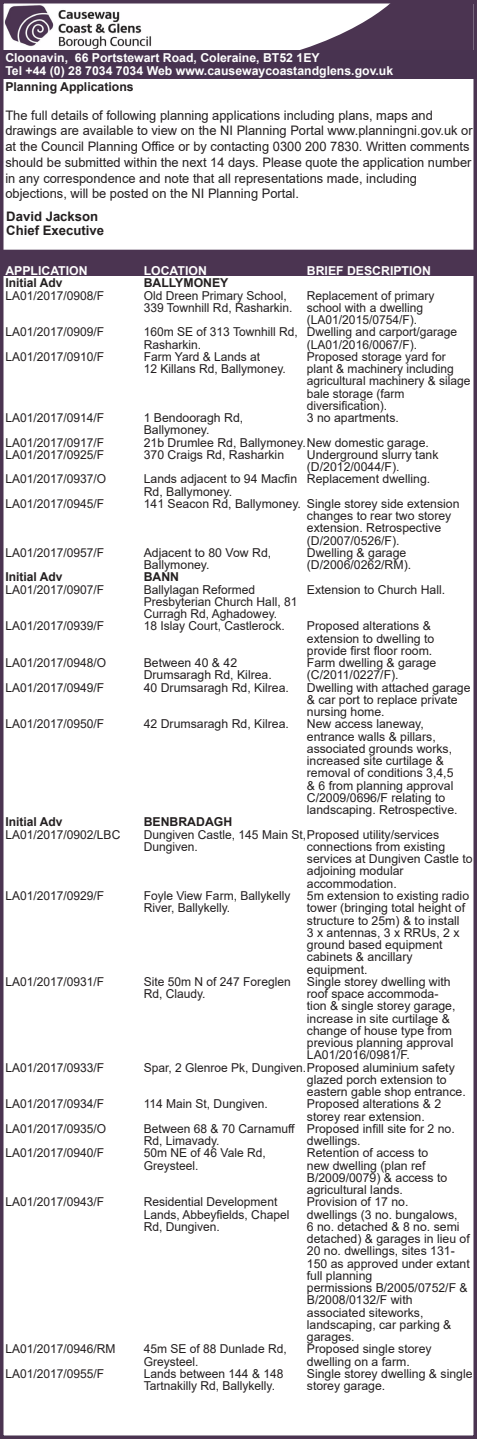
<style>
.page{position:relative;width:477px;height:1439px;background:#fff}
.page>*{position:absolute;margin:0;border:0;box-sizing:border-box;transform-origin:0 0}
.t1{font:13.12px/15.8px "Arial";color:#231f20}
.t2{font:700 13.12px "Arial";color:#231f20}
.t3{font:12.25px/12.2px "Arial";color:#231f20}
.t4{font:700 12.25px "Arial";color:#fff}
.t5{font:700 12.25px "Arial";color:#231f20}
</style>
<div class="page">
<img style="left:5px;top:5px;width:35px;height:46px">
<div style="left:0;top:0;width:476px;height:1439px;border:4px solid #4b3451"></div>
<svg style="left:40px;top:0;width:434px;height:86px"></svg>
<div style="left:4px;top:51px;width:472px;height:28px;background:#483350"></div>
<div style="left:0;top:250px;width:473px;height:25px;background:#4b3451"></div>
<div style="left:0;top:250px;width:474px;height:26px;border:1px solid #4b3451"></div>
<p class="t4" style="left:5px;top:49px;width:315px">Cloonavin, 66 Portstewart Road, Coleraine, BT52 1EY</p>
<p class="t4" style="left:5px;top:62px;width:389px">Tel +44 (0) 28 7034 7034 Web www.causewaycoastandglens.gov.uk</p>
<p class="t5" style="left:5px;top:78px;width:130px">Planning Applications</p>
<p class="t1" style="left:5px;top:107px;width:428px">The full details of following planning applications including plans, maps and</p>
<p class="t1" style="left:5px;top:123px;width:468px">drawings are available to view on the NI Planning Portal www.planningni.gov.uk or at the Council Planning Office or by contacting 0300 200 7830. Written comments should be submitted within the next 14 days. Please quote the application number in any correspondence and note that all representations made, including</p>
<p class="t1" style="left:5px;top:186px;width:295px">objections, will be posted on the NI Planning Portal.</p>
<p class="t2" style="left:6px;top:207px;width:93px">David Jackson</p>
<p class="t2" style="left:6px;top:221px;width:99px">Chief Executive</p>
<p class="t4" style="left:5px;top:262px;width:84px">APPLICATION</p>
<p class="t5" style="left:5px;top:274px;width:58px">Initial Adv</p>
<p class="t3" style="left:5px;top:289px;width:100px">LA01/2017/0908/F</p>
<p class="t3" style="left:5px;top:326px;width:100px">LA01/2017/0909/F</p>
<p class="t3" style="left:5px;top:350px;width:100px">LA01/2017/0910/F</p>
<p class="t4" style="left:143px;top:262px;width:65px">LOCATION</p>
<p class="t5" style="left:143px;top:274px;width:86px">BALLYMONEY</p>
<p class="t3" style="left:143px;top:289px;width:150px">Old Dreen Primary School,<br>339 Townhill Rd, Rasharkin.</p>
<p class="t3" style="left:143px;top:326px;width:155px">160m SE of 313 Townhill Rd,<br>Rasharkin.</p>
<p class="t3" style="left:143px;top:350px;width:118px">Farm Yard &amp; Lands at</p>
<p class="t3" style="left:143px;top:362px;width:143px">12 Killans Rd, Ballymoney.</p>
<p class="t3" style="left:143px;top:411px;width:101px">1 Bendooragh Rd,</p>
<p class="t3" style="left:143px;top:424px;width:67px">Ballymoney.</p>
<p class="t3" style="left:143px;top:436px;width:286px">21b Drumlee Rd, Ballymoney.New domestic garage.</p>
<p class="t3" style="left:143px;top:448px;width:142px">370 Craigs Rd, Rasharkin</p>
<p class="t3" style="left:143px;top:473px;width:155px">Lands adjacent to 94 Macfin<br>Rd, Ballymoney.</p>
<p class="t3" style="left:143px;top:497px;width:159px">141 Seacon Rd, Ballymoney.</p>
<p class="t3" style="left:143px;top:546px;width:129px">Adjacent to 80 Vow Rd,</p>
<p class="t3" style="left:143px;top:558px;width:67px">Ballymoney.</p>
<p class="t5" style="left:143px;top:568px;width:37px">BANN</p>
<p class="t3" style="left:143px;top:583px;width:113px">Ballylagan Reformed</p>
<p class="t3" style="left:143px;top:595px;width:155px">Presbyterian Church Hall, 81<br>Curragh Rd, Aghadowey.</p>
<p class="t3" style="left:143px;top:620px;width:142px">18 Islay Court, Castlerock.</p>
<p class="t3" style="left:143px;top:656px;width:95px">Between 40 &amp; 42</p>
<p class="t3" style="left:143px;top:669px;width:129px">Drumsaragh Rd, Kilrea.</p>
<p class="t3" style="left:143px;top:681px;width:147px">40 Drumsaragh Rd, Kilrea.</p>
<p class="t3" style="left:143px;top:718px;width:147px">42 Drumsaragh Rd, Kilrea.</p>
<p class="t4" style="left:306px;top:262px;width:125px">BRIEF DESCRIPTION</p>
<p class="t3" style="left:306px;top:289px;width:129px">Replacement of primary school with a dwelling (LA01/2015/0754/F).</p>
<p class="t3" style="left:306px;top:326px;width:152px">Dwelling and carport/garage (LA01/2016/0067/F).</p>
<p class="t3" style="left:306px;top:350px;width:165px">Proposed storage yard for plant &amp; machinery including agricultural machinery &amp; silage bale storage (farm</p>
<p class="t3" style="left:306px;top:399px;width:82px">diversification).</p>
<p class="t3" style="left:306px;top:411px;width:93px">3 no apartments.</p>
<p class="t3" style="left:306px;top:448px;width:133px">Underground slurry tank (D/2012/0044/F).</p>
<p class="t3" style="left:306px;top:473px;width:125px">Replacement dwelling.</p>
<p class="t3" style="left:306px;top:497px;width:154px">Single storey side extension changes to rear two storey extension. Retrospective (D/2007/0526/F).</p>
<p class="t3" style="left:306px;top:546px;width:106px">Dwelling &amp; garage (D/2006/0262/RM).</p>
<p class="t3" style="left:306px;top:583px;width:140px">Extension to Church Hall.</p>
<p class="t3" style="left:306px;top:620px;width:125px">Proposed alterations &amp;</p>
<p class="t3" style="left:306px;top:632px;width:129px">extension to dwelling to</p>
<p class="t3" style="left:306px;top:644px;width:127px">provide first floor room.</p>
<p class="t3" style="left:306px;top:656px;width:131px">Farm dwelling &amp; garage (C/2011/0227/F).</p>
<p class="t3" style="left:306px;top:681px;width:165px">Dwelling with attached garage &amp; car port to replace private nursing home.</p>
<p class="t3" style="left:306px;top:718px;width:118px">New access laneway,</p>
<p class="t3" style="left:306px;top:730px;width:152px">entrance walls &amp; pillars, associated grounds works, increased site curtilage &amp; removal of conditions 3,4,5 &amp; 6 from planning approval<br>C/2009/0696/F relating to landscaping. Retrospective.</p>
<p class="t3" style="left:306px;top:840px;width:167px">connections from existing services at Dungiven Castle to adjoining modular</p>
<p class="t3" style="left:306px;top:877px;width:91px">accommodation.</p>
<p class="t3" style="left:306px;top:889px;width:164px">5m extension to existing radio tower (bringing total height of structure to 25m) &amp; to install<br>3 x antennas, 3 x RRUs, 2 x ground based equipment</p>
<p class="t3" style="left:306px;top:950px;width:107px">cabinets &amp; ancillary</p>
<p class="t3" style="left:306px;top:963px;width:62px">equipment.</p>
<p class="t3" style="left:306px;top:975px;width:150px">Single storey dwelling with roof space accommoda&shy;tion &amp; single storey garage, increase in site curtilage &amp; change of house type from previous planning approval<br>LA01/2016/0981/F.</p>
<p class="t3" style="left:306px;top:1073px;width:160px">glazed porch extension to eastern gable shop entrance.</p>
<p class="t3" style="left:306px;top:1097px;width:136px">Proposed alterations &amp; 2 storey rear extension.</p>
<p class="t3" style="left:306px;top:1122px;width:149px">Proposed infill site for 2 no. dwellings.</p>
<p class="t3" style="left:306px;top:1146px;width:142px">Retention of access to new dwelling (plan ref<br>B/2009/0079) &amp; access to agricultural lands.</p>
<p class="t3" style="left:306px;top:1195px;width:103px">Provision of 17 no.</p>
<p class="t3" style="left:306px;top:1208px;width:164px">dwellings (3 no. bungalows,<br>6 no. detached &amp; 8 no. semi detached) &amp; garages in lieu of<br>20 no. dwellings, sites 131-<br>150 as approved under extant full planning</p>
<p class="t3" style="left:306px;top:1281px;width:162px">permissions B/2005/0752/F &amp;<br>B/2008/0132/F with</p>
<p class="t3" style="left:306px;top:1306px;width:118px">associated siteworks,</p>
<p class="t3" style="left:306px;top:1318px;width:146px">landscaping, car parking &amp; garages.</p>
<p class="t3" style="left:306px;top:1342px;width:126px">Proposed single storey</p>
<p class="t3" style="left:306px;top:1355px;width:104px">dwelling on a farm.</p>
<p class="t3" style="left:306px;top:1367px;width:167px">Single storey dwelling &amp; single storey garage.</p>
<p class="t3" style="left:5px;top:411px;width:100px">LA01/2017/0914/F</p>
<p class="t3" style="left:5px;top:436px;width:100px">LA01/2017/0917/F</p>
<p class="t3" style="left:5px;top:448px;width:100px">LA01/2017/0925/F</p>
<p class="t3" style="left:5px;top:473px;width:102px">LA01/2017/0937/O</p>
<p class="t3" style="left:5px;top:497px;width:100px">LA01/2017/0945/F</p>
<p class="t3" style="left:5px;top:546px;width:100px">LA01/2017/0957/F</p>
<p class="t5" style="left:5px;top:568px;width:58px">Initial Adv</p>
<p class="t3" style="left:5px;top:583px;width:100px">LA01/2017/0907/F</p>
<p class="t3" style="left:5px;top:620px;width:100px">LA01/2017/0939/F</p>
<p class="t3" style="left:5px;top:656px;width:102px">LA01/2017/0948/O</p>
<p class="t3" style="left:5px;top:681px;width:100px">LA01/2017/0949/F</p>
<p class="t3" style="left:5px;top:718px;width:100px">LA01/2017/0950/F</p>
<p class="t5" style="left:143px;top:813px;width:90px">BENBRADAGH</p>
<p class="t3" style="left:143px;top:828px;width:296px">Dungiven Castle, 145 Main St,Proposed utility/services<br>Dungiven.</p>
<p class="t3" style="left:143px;top:889px;width:148px">Foyle View Farm, Ballykelly<br>River, Ballykelly.</p>
<p class="t5" style="left:5px;top:813px;width:58px">Initial Adv</p>
<p class="t3" style="left:5px;top:828px;width:116px">LA01/2017/0902/LBC</p>
<p class="t3" style="left:5px;top:889px;width:100px">LA01/2017/0929/F</p>
<p class="t3" style="left:5px;top:975px;width:100px">LA01/2017/0931/F</p>
<p class="t3" style="left:143px;top:975px;width:148px">Site 50m N of 247 Foreglen<br>Rd, Claudy.</p>
<p class="t3" style="left:5px;top:1061px;width:100px">LA01/2017/0933/F</p>
<p class="t3" style="left:5px;top:1097px;width:100px">LA01/2017/0934/F</p>
<p class="t3" style="left:5px;top:1122px;width:102px">LA01/2017/0935/O</p>
<p class="t3" style="left:5px;top:1146px;width:100px">LA01/2017/0940/F</p>
<p class="t3" style="left:5px;top:1195px;width:100px">LA01/2017/0943/F</p>
<p class="t3" style="left:143px;top:1061px;width:312px">Spar, 2 Glenroe Pk, Dungiven.Proposed aluminium safety</p>
<p class="t3" style="left:143px;top:1097px;width:125px">114 Main St, Dungiven.</p>
<p class="t3" style="left:143px;top:1122px;width:152px">Between 68 &amp; 70 Carnamuff<br>Rd, Limavady.</p>
<p class="t3" style="left:143px;top:1146px;width:123px">50m NE of 46 Vale Rd,<br>Greysteel.</p>
<p class="t3" style="left:143px;top:1195px;width:147px">Residential Development<br>Lands, Abbeyfields, Chapel<br>Rd, Dungiven.</p>
<p class="t3" style="left:5px;top:1342px;width:112px">LA01/2017/0946/RM</p>
<p class="t3" style="left:5px;top:1367px;width:100px">LA01/2017/0955/F</p>
<p class="t3" style="left:143px;top:1342px;width:144px">45m SE of 88 Dunlade Rd,<br>Greysteel.</p>
<p class="t3" style="left:143px;top:1367px;width:141px">Lands between 144 &amp; 148<br>Tartnakilly Rd, Ballykelly.</p>
</div>
